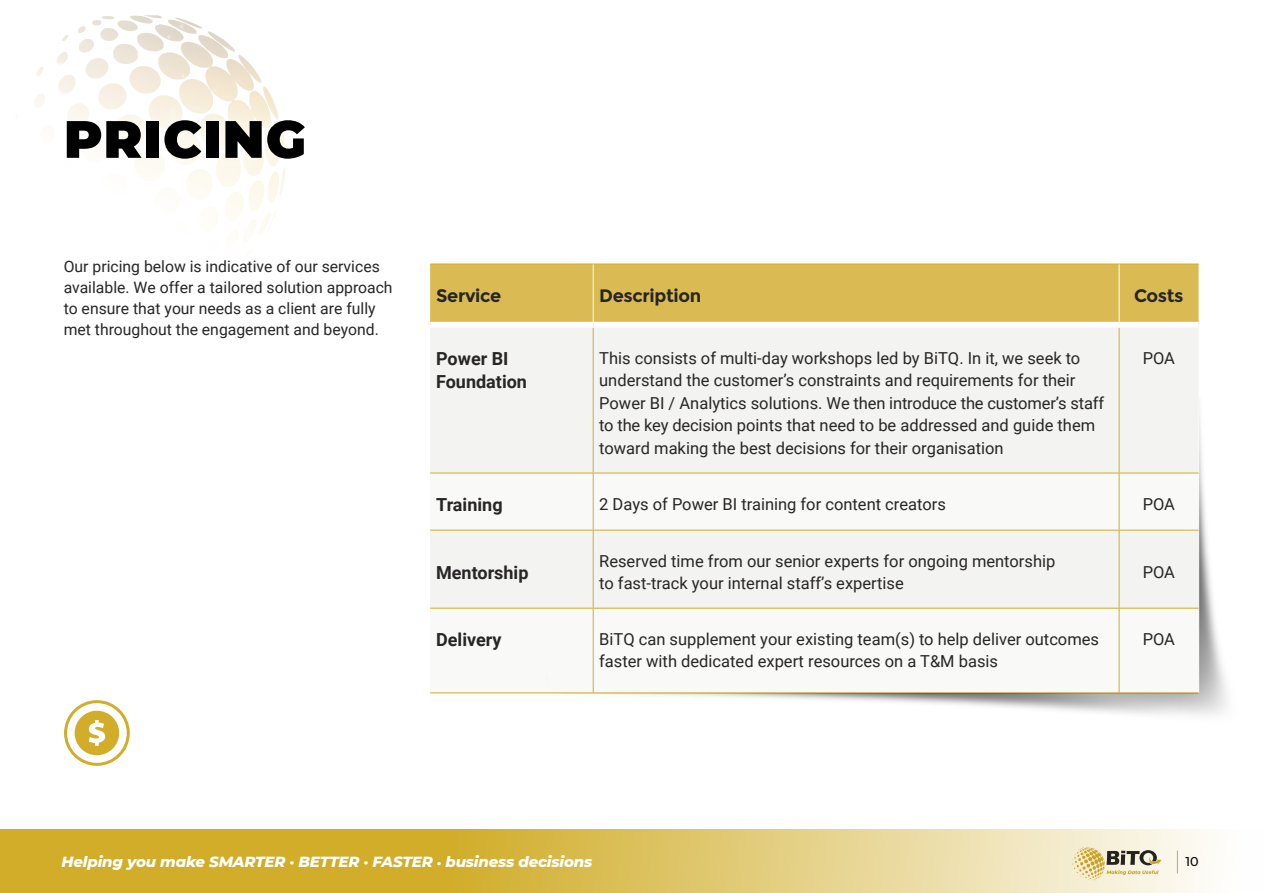
<style>
.page{position:relative;width:1263px;height:893px;background:#fff}
.page>*{position:absolute;margin:0;border:0;box-sizing:border-box;transform-origin:0 0}
.t1{font:900 52.5px "Montserrat";letter-spacing:.02em;color:#000}
.t2{font:700 18px/22.5px "Roboto";color:#272525}
.t3{font:700 18px "Montserrat";letter-spacing:-.02em;color:#272525}
.t4{font:16.5px/22.5px "Roboto";color:#272525}
.t5{font:15.75px/21px "Roboto";color:#272525}
.t6{font:italic 800 15px "Montserrat";letter-spacing:-.01em;color:#fff}
.t7{font:500 12.75px "Montserrat";color:#000}
.s1{font-size:12px}
</style>
<div class="page">
<svg style="left:0;top:829px;width:1212px;height:64px;background:#ddc364"></svg>
<img style="left:66px;top:15px;width:169px;height:37px">
<svg style="left:1177px;top:850px;width:1px;height:23px"></svg>
<div style="left:1070px;top:846px;width:93px;height:36px;background:#fff;opacity:.75"></div>
<svg style="left:1072px;top:847px;width:89px;height:34px;background:#d4caa6"></svg>
<div style="left:41px;top:95px;width:288px;height:89px;background:#fff;opacity:.75"></div>
<div style="left:64px;top:700px;width:66px;height:66px;border:3px solid #d1ad29;border-radius:50%"></div>
<div style="left:75px;top:711px;width:44px;height:44px;background:#d1ad29;border-radius:50%"></div>
<svg style="left:89px;top:720px;width:16px;height:26px"></svg>
<div style="left:430px;top:265px;width:768px;height:57px;background:#d9ba53"></div>
<div style="left:430px;top:328px;width:768px;height:145px;background:#f3f3f2"></div>
<div style="left:430px;top:529px;width:78px;height:79px;background:#f3f3f2"></div>
<hr style="left:430px;top:264px;width:163px;height:1px;background:#d1ad29">
<hr style="left:593px;top:264px;width:526px;height:1px;background:#d1ad29">
<hr style="left:1119px;top:264px;width:79px;height:1px;background:#d1ad29">
<hr style="left:593px;top:264px;width:1px;height:58px;background:#fff">
<hr style="left:1119px;top:264px;width:1px;height:58px;background:#fff">
<hr style="left:593px;top:328px;width:1px;height:145px;background:#d1ad29">
<hr style="left:1119px;top:328px;width:1px;height:145px;background:#d1ad29">
<hr style="left:430px;top:473px;width:163px;height:1px;background:#d1ad29">
<hr style="left:430px;top:530px;width:163px;height:1px;background:#d1ad29">
<hr style="left:430px;top:608px;width:163px;height:1px;background:#d1ad29">
<hr style="left:430px;top:692px;width:163px;height:1px;background:#d1ad29">
<img style="left:508px;top:367px;width:719px;height:348px">
<h1 class="t1" style="left:64px;top:100px;width:244px">PRICING</h1>
<p class="t5" style="left:64px;top:255px;width:330px">Our pricing below is indicative of our services available. We offer a tailored solution approach to ensure that your needs as a client are fully met throughout the engagement and beyond.</p>
<p class="t3" style="left:436px;top:285px;width:67px">Service</p>
<p class="t3" style="left:599px;top:285px;width:104px">Description</p>
<p class="t3" style="left:1134px;top:285px;width:51px">Costs</p>
<p class="t2" style="left:436px;top:347px;width:92px">Power BI<br>Foundation</p>
<p class="t4" style="left:599px;top:346px;width:506px">This consists of multi-day workshops led by BiTQ. In it, we seek to understand the customer’s constraints and requirements for their Power BI / Analytics solutions. We then introduce the customer’s staff to the key decision points that need to be addressed and guide them toward making the best decisions for their organisation</p>
<p class="t4" style="left:1143px;top:346px;width:34px">POA</p>
<p class="t2" style="left:436px;top:493px;width:68px">Training</p>
<p class="t4" style="left:599px;top:492px;width:348px">2 Days of Power BI training for content creators</p>
<p class="t4" style="left:1143px;top:492px;width:34px">POA</p>
<p class="t2" style="left:436px;top:560px;width:94px">Mentorship</p>
<p class="t4" style="left:599px;top:549px;width:458px">Reserved time from our senior experts for ongoing mentorship to fast-track your internal staff’s expertise</p>
<p class="t4" style="left:1143px;top:560px;width:34px">POA</p>
<p class="t2" style="left:436px;top:628px;width:67px">Delivery</p>
<p class="t4" style="left:599px;top:627px;width:501px">BiTQ can supplement your existing team(s) to help deliver outcomes faster with dedicated expert resources on a T&amp;M basis</p>
<p class="t4" style="left:1143px;top:627px;width:34px">POA</p>
<p class="t6" style="left:62px;top:850px;width:532px">Helping you make SMARTER <span class="s1">•</span> BETTER <span class="s1">•</span> FASTER <span class="s1">•</span> business decisions</p>
<p class="t7" style="left:1185px;top:852px;width:15px">10</p>
</div>
